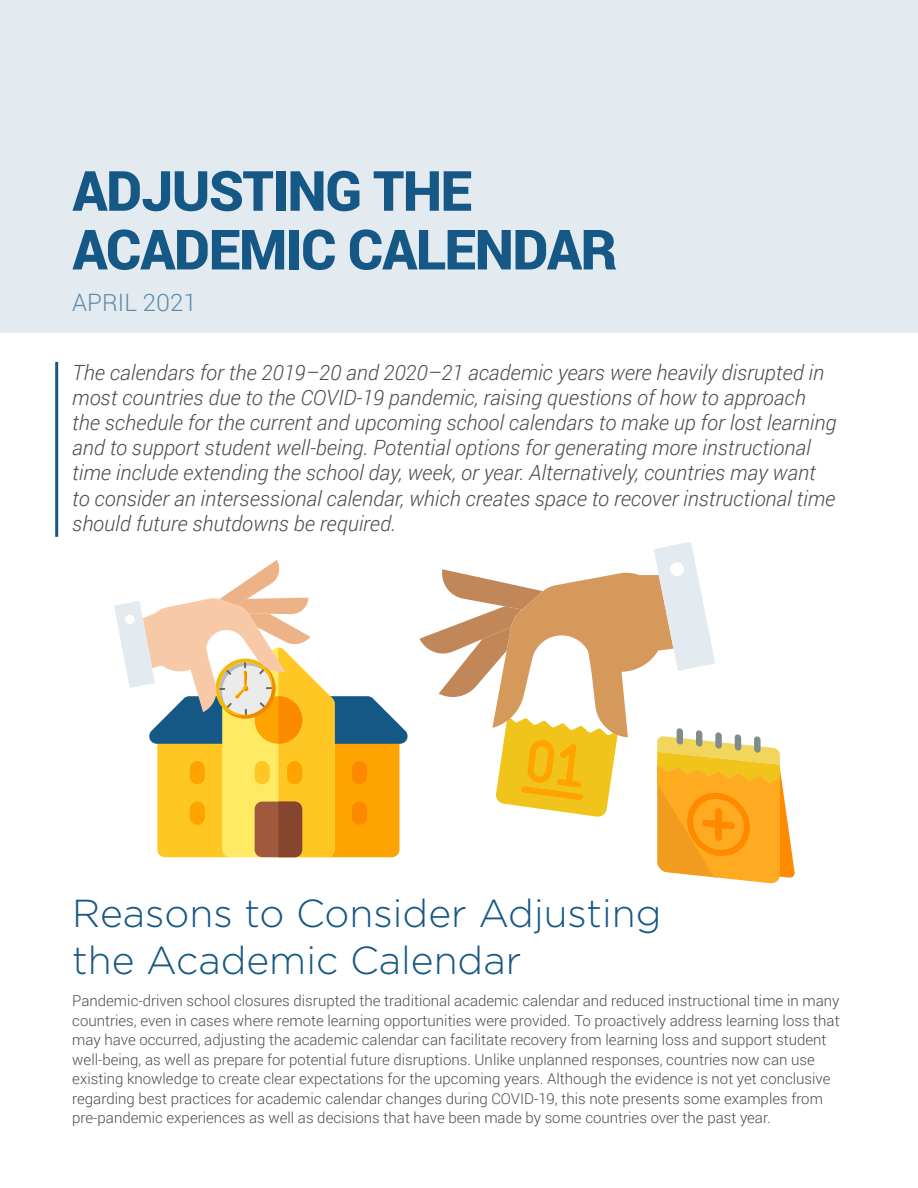
<style>
.page{position:relative;width:918px;height:1188px;background:#fff}
.page>*{position:absolute;margin:0;border:0;box-sizing:border-box;transform-origin:0 0}
.t1{font:900 55.5px "Roboto";letter-spacing:-.025em;color:#165885}
.t2{font:300 39px "Gotham";color:#165885}
.t3{font:300 24px "Roboto";color:#5c8aa9}
.t4{font:italic 300 21px/25.2px "Roboto";color:#4b4c4d}
.t5{font:300 15px/19.5px "Roboto";color:#4b4c4d}
</style>
<div class="page">
<div style="left:0;top:0;width:918px;height:332px;background:#e3ebf0"></div>
<hr style="left:55px;top:362px;width:3px;height:175px;background:#165885">
<svg style="left:420px;top:542px;width:375px;height:342px"></svg>
<svg style="left:114px;top:560px;width:294px;height:297px"></svg>
<p class="t1" style="left:72px;top:152px;width:401px">ADJUSTING THE</p>
<p class="t1" style="left:72px;top:211px;width:546px">ACADEMIC CALENDAR</p>
<p class="t3" style="left:72px;top:286px;width:126px">APRIL 2021</p>
<p class="t4" style="left:72px;top:359px;width:766px">The calendars for the 2019–20 and 2020–21 academic years were heavily disrupted in most countries due to the COVID-19 pandemic, raising questions of how to approach the schedule for the current and upcoming school calendars to make up for lost learning and to support student well-being. Potential options for generating more instructional time include extending the school day, week, or year. Alternatively, countries may want to consider an intersessional calendar, which creates space to recover instructional time should future shutdowns be required.</p>
<p class="t2" style="left:72px;top:892px;width:591px">Reasons to Consider Adjusting</p>
<p class="t2" style="left:72px;top:939px;width:451px">the Academic Calendar</p>
<p class="t5" style="left:72px;top:991px;width:769px">Pandemic-driven school closures disrupted the traditional academic calendar and reduced instructional time in many countries, even in cases where remote learning opportunities were provided. To proactively address learning loss that may have occurred, adjusting the academic calendar can facilitate recovery from learning loss and support student well-being, as well as prepare for potential future disruptions. Unlike unplanned responses, countries now can use existing knowledge to create clear expectations for the upcoming years. Although the evidence is not yet conclusive regarding best practices for academic calendar changes during COVID-19, this note presents some examples from pre-pandemic experiences as well as decisions that have been made by some countries over the past year.</p>
</div>
